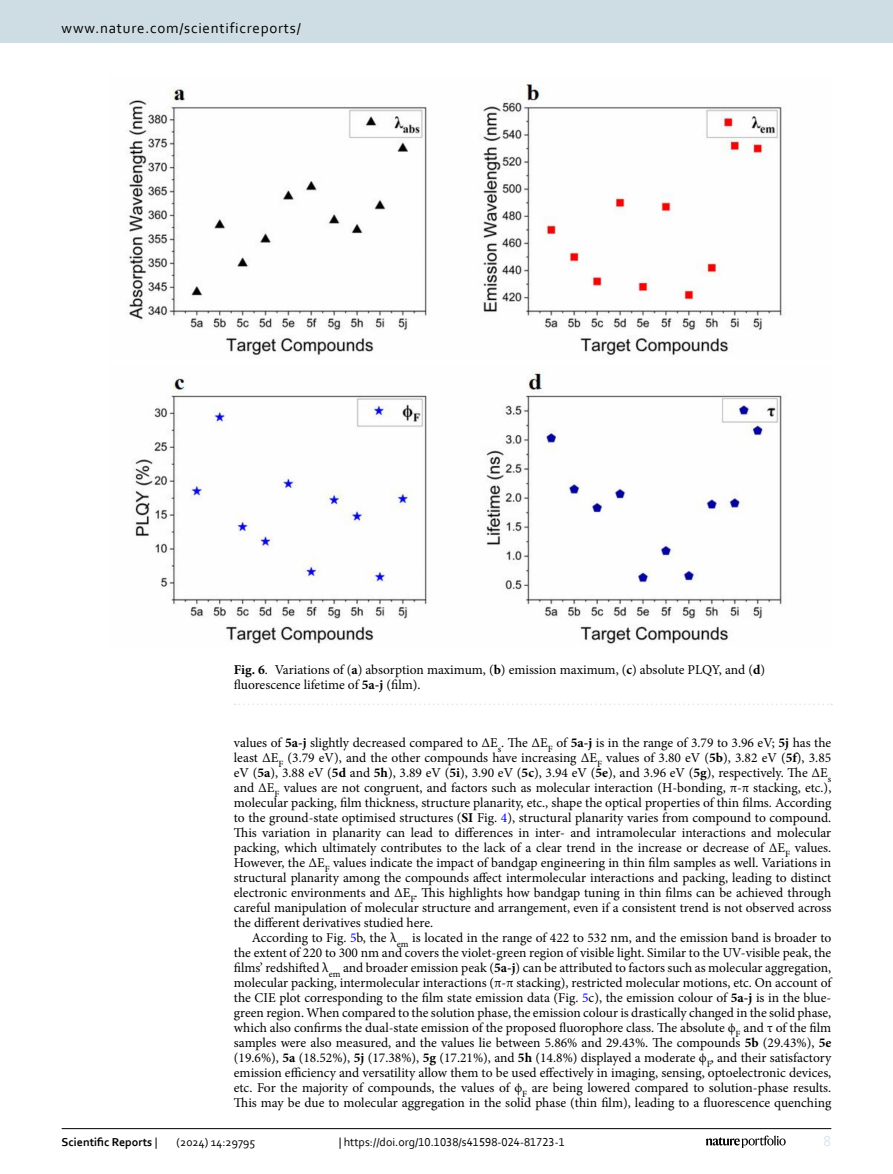
<style>
.page{position:relative;width:893px;height:1174px;background:#fff}
.page>*{position:absolute;margin:0;border:0;box-sizing:border-box;transform-origin:0 0}
.t1{font:15px "Corbel";letter-spacing:.05em;color:#000}
.t2{font:15px "Corbel";color:#d9e4eb}
.t3{font:13.5px/15px "Minion Pro";color:#000;text-align:justify}
.t4{font:12px "Corbel";color:#000}
.t5{font:700 12px "Corbel";color:#000}
.s1{font-weight:700}
.s2{color:#00f}
.s3{font-weight:400}
</style>
<div class="page">
<img style="left:129px;top:81px;width:653px;height:563px">
<svg style="left:235px;top:703px;width:597px;height:2px"></svg>
<hr style="left:62px;top:1128px;width:769px;height:1px;background:#000">
<svg style="left:706px;top:1135px;width:80px;height:12px"></svg>
<div style="left:0;top:0;width:893px;height:43px;background:#cedde4"></div>
<p class="t1" style="left:62px;top:18px;width:241px">www.nature.com/scientificreports/</p>
<p class="t3" style="left:234px;top:662px;width:533px"><span class="s1">Fig. 6</span>. Variations of (<span class="s1">a</span>) absorption maximum, (<span class="s1">b</span>) emission maximum, (<span class="s1">c</span>) absolute PLQY, and (<span class="s1">d</span>) fluorescence lifetime of <span class="s1">5a-j</span> (film).</p>
<p class="t3" style="left:234px;top:735px;width:599px">values of <span class="s1">5a-j</span> slightly decreased compared to ΔE<sub>s</sub>. The ΔE<sub>F</sub> of <span class="s1">5a-j</span> is in the range of 3.79 to 3.96 eV; <span class="s1">5j</span> has the least ΔE<sub>F</sub> (3.79 eV), and the other compounds have increasing ΔE<sub>F</sub> values of 3.80 eV (<span class="s1">5b</span>), 3.82 eV (<span class="s1">5f</span>), 3.85 eV (<span class="s1">5a</span>), 3.88 eV (<span class="s1">5d</span> and <span class="s1">5h</span>), 3.89 eV (<span class="s1">5i</span>), 3.90 eV (<span class="s1">5c</span>), 3.94 eV (<span class="s1">5e</span>), and 3.96 eV (<span class="s1">5g</span>), respectively. The ΔE<sub>s </sub>and ΔE<sub>F</sub> values are not congruent, and factors such as molecular interaction (H-bonding, π-π stacking, etc.), molecular packing, film thickness, structure planarity, etc., shape the optical properties of thin films. According to the ground-state optimised structures (<span class="s1">SI</span> Fig. <span class="s2">4</span>), structural planarity varies from compound to compound.<br>This variation in planarity can lead to differences in inter- and intramolecular interactions and molecular packing, which ultimately contributes to the lack of a clear trend in the increase or decrease of ΔE<sub>F</sub> values.<br>However, the ΔE<sub>F</sub> values indicate the impact of bandgap engineering in thin film samples as well. Variations in structural planarity among the compounds affect intermolecular interactions and packing, leading to distinct electronic environments and ΔE<sub>F</sub>. This highlights how bandgap tuning in thin films can be achieved through careful manipulation of molecular structure and arrangement, even if a consistent trend is not observed across the different derivatives studied here.</p>
<p class="t3" style="left:234px;top:930px;width:599px;text-indent:18px">According to Fig. <span class="s2">5</span>b, the λ<sub>em</sub> is located in the range of 422 to 532 nm, and the emission band is broader to the extent of 220 to 300 nm and covers the violet-green region of visible light. Similar to the UV-visible peak, the films’ redshifted λ<sub>em</sub> and broader emission peak (<span class="s1">5a-j</span>) can be attributed to factors such as molecular aggregation, molecular packing, intermolecular interactions (π-π stacking), restricted molecular motions, etc. On account of the CIE plot corresponding to the film state emission data (Fig. <span class="s2">5</span>c), the emission colour of <span class="s1">5a-j</span> is in the blue&shy;green region. When compared to the solution phase, the emission colour is drastically changed in the solid phase, which also confirms the dual-state emission of the proposed fluorophore class. The absolute ϕ<sub>F</sub> and τ of the film samples were also measured, and the values lie between 5.86% and 29.43%. The compounds <span class="s1">5b</span> (29.43%), <span class="s1">5e </span>(19.6%), <span class="s1">5a</span> (18.52%), <span class="s1">5j</span> (17.38%), <span class="s1">5g</span> (17.21%), and <span class="s1">5h</span> (14.8%) displayed a moderate ϕ<sub>F</sub>, and their satisfactory emission efficiency and versatility allow them to be used effectively in imaging, sensing, optoelectronic devices, etc. For the majority of compounds, the values of ϕ<sub>F</sub> are being lowered compared to solution-phase results.<br>This may be due to molecular aggregation in the solid phase (thin film), leading to a fluorescence quenching</p>
<p class="t5" style="left:62px;top:1134px;width:97px">Scientific Reports <span class="s3">|</span></p>
<p class="t4" style="left:177px;top:1134px;width:80px">(2024) 14:29795</p>
<p class="t4" style="left:339px;top:1134px;width:228px">| https://doi.org/10.1038/s41598-024-81723-1</p>
<p class="t2" style="left:824px;top:1132px;width:9px">8</p>
</div>
